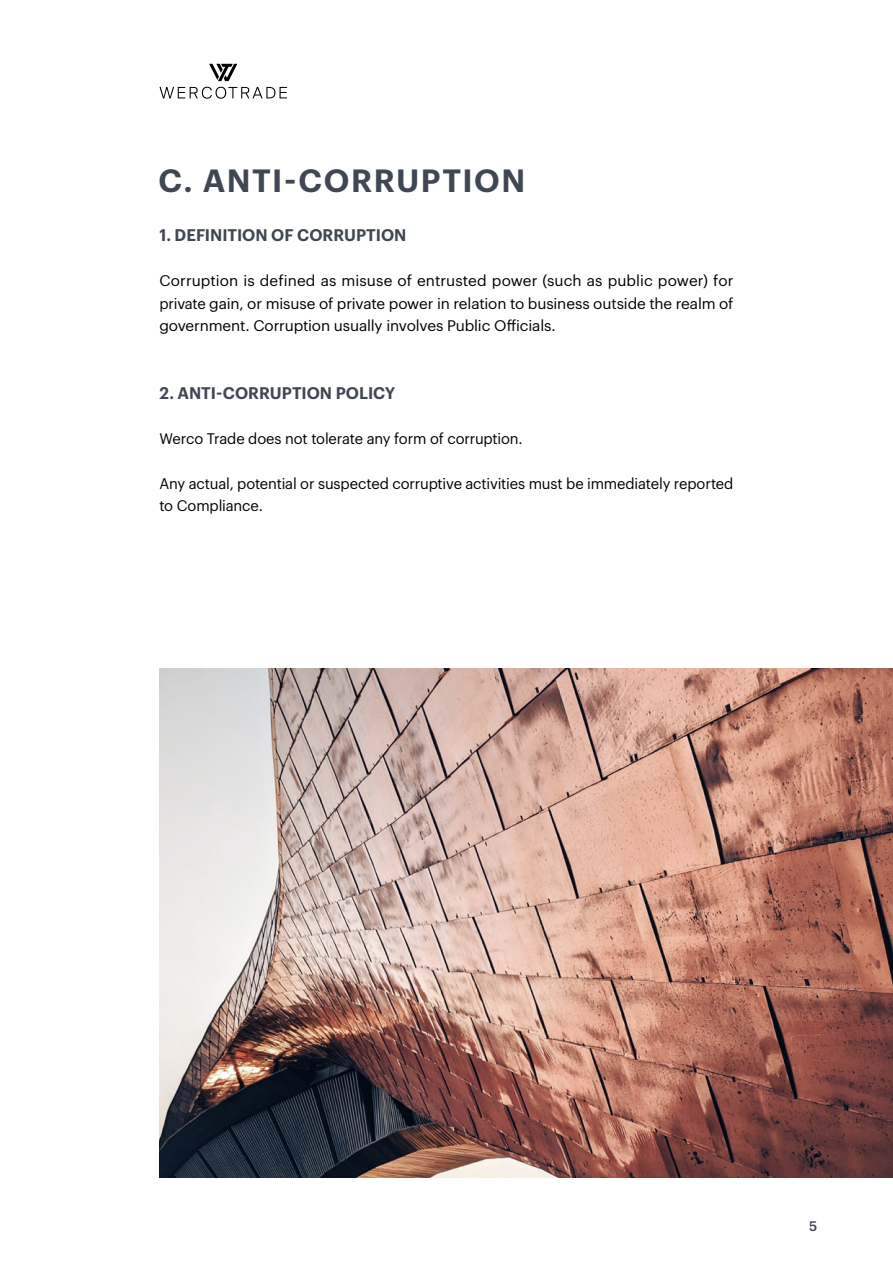
<style>
.page{position:relative;width:893px;height:1263px;background:#fff}
.page>*{position:absolute;margin:0;border:0;box-sizing:border-box;transform-origin:0 0}
.Headline{font:600 31.5px "Graphik";letter-spacing:.045em;color:#3e4752}
.Lauftext{font:600 16.5px "Graphik";color:#3e4752}
.Lauftext-2{font:15px/22.5px "Graphik";letter-spacing:-.01em;color:#000;text-align:justify}
.t1{font:500 13.5px "Graphik";color:#3e4752}
</style>
<div class="page">
<svg style="left:209px;top:64px;width:28px;height:17px"></svg>
<svg style="left:159px;top:87px;width:128px;height:12px"></svg>
<img style="left:159px;top:669px;width:734px;height:509px">
<p class="Headline" style="left:159px;top:156px;width:368px">C. ANTI-CORRUPTION</p>
<p class="Lauftext" style="left:159px;top:223px;width:249px">1. DEFINITION OF CORRUPTION</p>
<p class="Lauftext-2" style="left:159px;top:268px;width:576px">Corruption is defined as misuse of entrusted power (such as public power) for private gain, or misuse of private power in relation to business outside the realm of government. Corruption usually involves Public Officials.</p>
<p class="Lauftext" style="left:159px;top:380px;width:237px">2. ANTI-CORRUPTION POLICY</p>
<p class="Lauftext-2" style="left:159px;top:426px;width:365px">Werco Trade does not tolerate any form of corruption.</p>
<p class="Lauftext-2" style="left:159px;top:471px;width:576px">Any actual, potential or suspected corruptive activities must be immediately reported to Compliance.</p>
<p class="t1" style="left:809px;top:1216px;width:10px">5</p>
</div>
